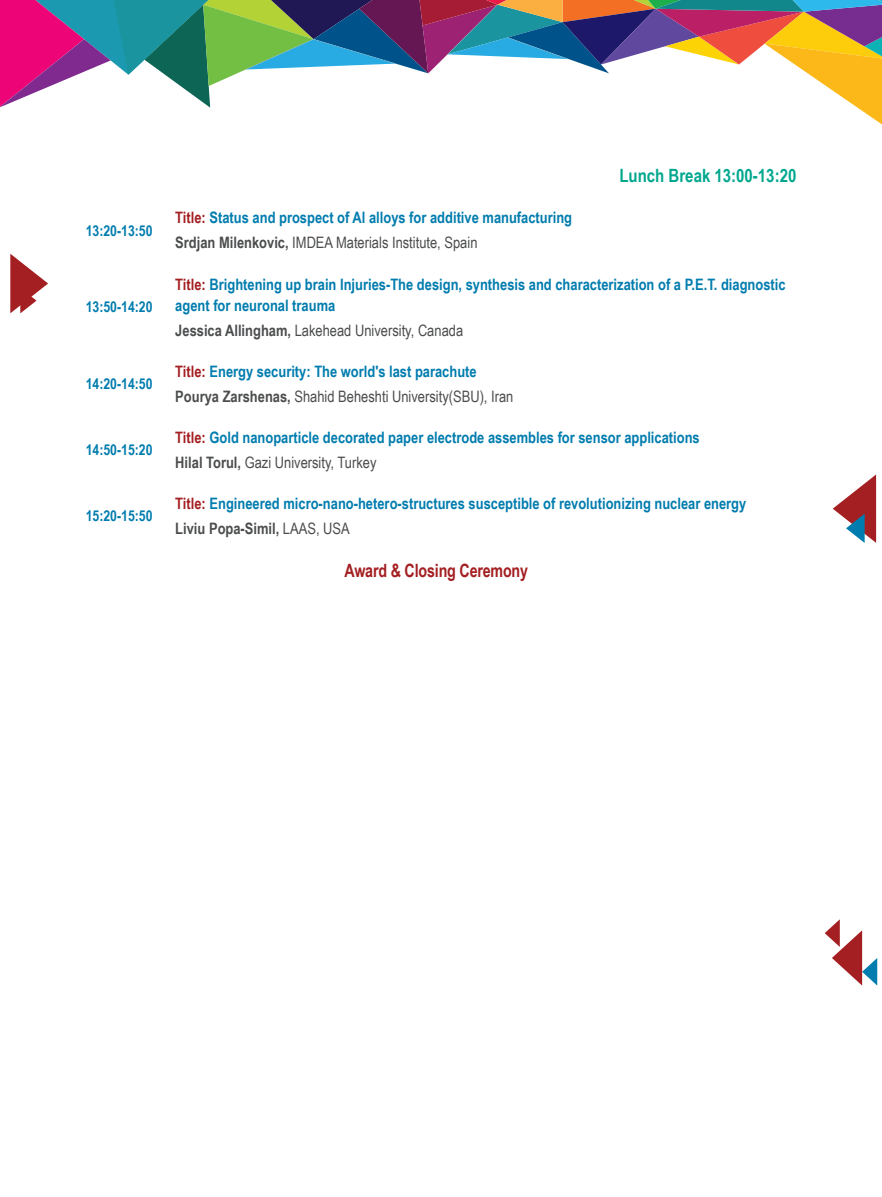
<style>
.page{position:relative;width:882px;height:1197px;background:#fff}
.page>*{position:absolute;margin:0;border:0;box-sizing:border-box;transform-origin:0 0}
.t1{font:700 18.38px "Arial Narrow";color:#00a78e}
.t2{font:700 18.38px "Arial Narrow";letter-spacing:-.01em;color:#a41f22;scale:.95 1}
.Introduction{font:700 15.75px/24.8px "Arial Narrow";color:#007cae}
.Introduction-2{font:15.75px "Arial Narrow";color:#4b4c4d}
.t3{font:700 15.05px "Arial Narrow";color:#007cae}
.s1{color:#a41f22}
.s2{color:#4b4c4d}
.s3{font-weight:400;color:#4b4c4d}
.s4{font-weight:700}
</style>
<div class="page">
<svg style="left:0;top:0;width:882px;height:125px"></svg>
<svg style="left:833px;top:474px;width:43px;height:69px"></svg>
<svg style="left:825px;top:919px;width:52px;height:67px"></svg>
<svg style="left:10px;top:254px;width:38px;height:59px"></svg>
<p class="t3" style="left:86px;top:219px;width:68px">13:20-13:50</p>
<p class="t3" style="left:86px;top:296px;width:68px">13:50-14:20</p>
<p class="t3" style="left:86px;top:372px;width:68px">14:20-14:50</p>
<p class="t3" style="left:86px;top:438px;width:68px">14:50-15:20</p>
<p class="t3" style="left:86px;top:504px;width:68px">15:20-15:50</p>
<p class="Introduction" style="left:175px;top:205px;width:398px"><span class="s1">Title:</span> Status and prospect of Al alloys for additive manufacturing<br><span class="s2">Srdjan Milenkovic,</span> <span class="s3">IMDEA Materials Institute, Spain</span></p>
<p class="t1" style="left:619px;top:162px;width:178px">Lunch Break 13:00-13:20</p>
<p class="Introduction" style="left:175px;top:273px;width:612px;line-height:21.3px"><span class="s1">Title:</span> Brightening up brain Injuries-The design, synthesis and characterization of a P.E.T. diagnostic agent for neuronal trauma</p>
<p class="Introduction-2" style="left:175px;top:319px;width:289px"><span class="s4">Jessica Allingham,</span> Lakehead University, Canada</p>
<p class="Introduction" style="left:175px;top:358px;width:340px"><span class="s1">Title:</span> Energy security: The world's last parachute<br><span class="s2">Pourya Zarshenas,</span> <span class="s3">Shahid Beheshti University(SBU), Iran</span></p>
<p class="Introduction" style="left:175px;top:424px;width:526px"><span class="s1">Title:</span> Gold nanoparticle decorated paper electrode assembles for sensor applications<br><span class="s2">Hilal Torul,</span> <span class="s3">Gazi University, Turkey</span></p>
<p class="Introduction" style="left:175px;top:490px;width:573px"><span class="s1">Title:</span> Engineered micro-nano-hetero-structures susceptible of revolutionizing nuclear energy<br><span class="s2">Liviu Popa-Simil,</span> <span class="s3">LAAS, USA</span></p>
<p class="t2" style="left:344px;top:556px;width:195px">Award &amp; Closing Ceremony</p>
</div>
